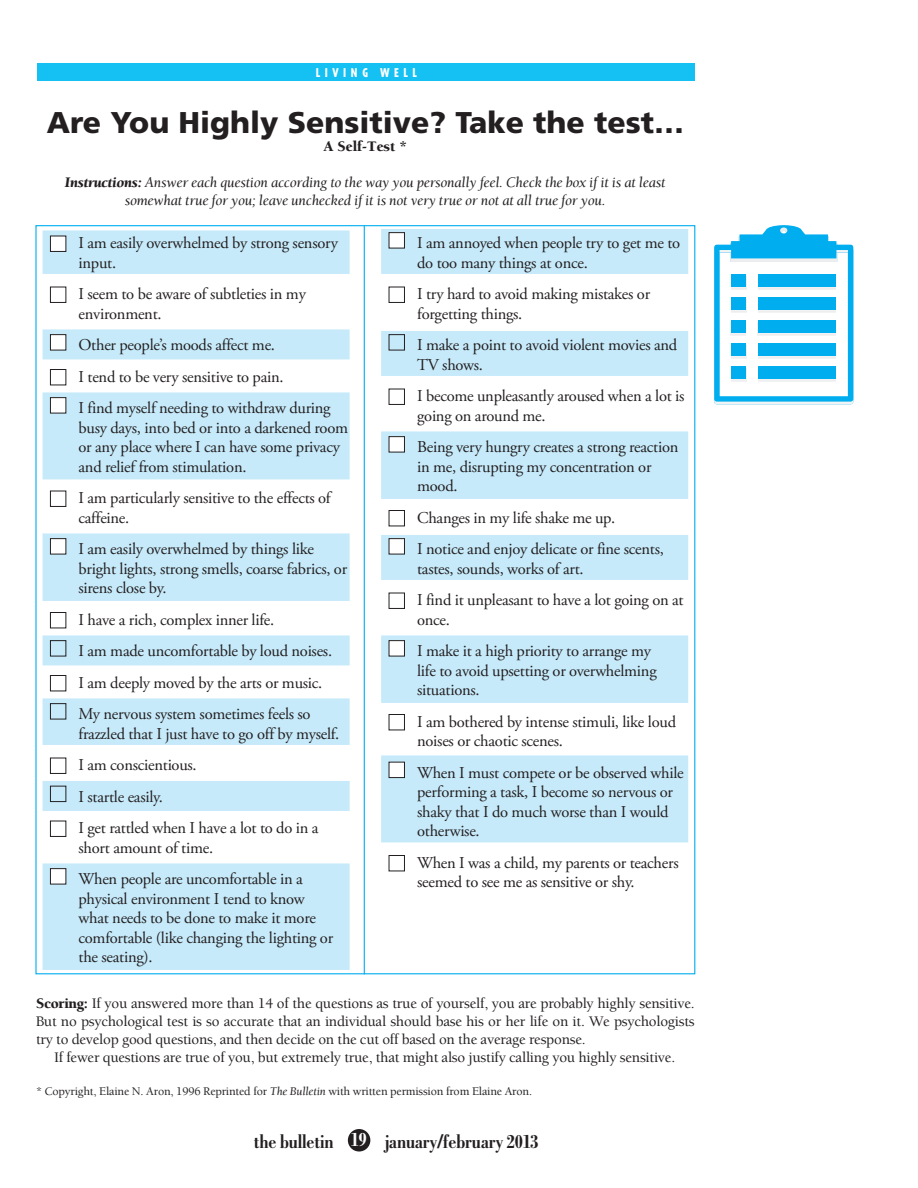
<style>
.page{position:relative;width:918px;height:1188px;background:#fff}
.page>*{position:absolute;margin:0;border:0;box-sizing:border-box;transform-origin:0 0}
.t1{font:900 30px "Frutiger LT Std";color:#231f20}
.t2{font:700 condensed 21px "Bodoni";letter-spacing:-.015em;color:#231f20}
.t3{font:16.5px/19.5px "Adobe Garamond Pro";letter-spacing:-.015em;color:#231f20}
.t4{font:500 15px/18px "Berkeley";letter-spacing:-.015em;color:#231f20;text-align:justify}
.t5{font:italic 15px/18px "Berkeley";letter-spacing:-.015em;color:#231f20;text-align:center}
.t6{font:900 15px "Berkeley";color:#231f20}
.t7{font:500 12px "Berkeley";letter-spacing:-.015em;color:#231f20}
.t8{font:800 condensed 12px "Tempo";letter-spacing:.4em;color:#fff}
.s1{font-weight:900}
.s2{font-weight:400;font-style:italic}
.s3{color:#fff}
</style>
<div class="page">
<div style="left:348px;top:1129px;width:22px;height:23px;background:#231f20;border-radius:50%"></div>
<div style="left:38px;top:63px;width:657px;height:18px;background:#15c0f2"></div>
<div style="left:43px;top:230px;width:307px;height:44px;background:#c6eafa"></div>
<div style="left:43px;top:329px;width:307px;height:30px;background:#c6eafa"></div>
<div style="left:43px;top:392px;width:307px;height:87px;background:#c6eafa"></div>
<div style="left:43px;top:533px;width:307px;height:68px;background:#c6eafa"></div>
<div style="left:43px;top:635px;width:307px;height:30px;background:#c6eafa"></div>
<div style="left:43px;top:698px;width:307px;height:47px;background:#c6eafa"></div>
<div style="left:43px;top:781px;width:307px;height:30px;background:#c6eafa"></div>
<div style="left:43px;top:863px;width:307px;height:107px;background:#c6eafa"></div>
<div style="left:50px;top:236px;width:16px;height:15px;background:#fff"></div>
<div style="left:50px;top:236px;width:16px;height:16px;border:1px solid #231f20"></div>
<div style="left:50px;top:287px;width:16px;height:16px;border:1px solid #231f20"></div>
<div style="left:50px;top:335px;width:16px;height:15px;background:#fff"></div>
<div style="left:50px;top:334px;width:16px;height:16px;border:1px solid #231f20"></div>
<div style="left:50px;top:369px;width:16px;height:16px;border:1px solid #231f20"></div>
<div style="left:50px;top:398px;width:16px;height:15px;background:#fff"></div>
<div style="left:50px;top:397px;width:16px;height:16px;border:1px solid #231f20"></div>
<div style="left:50px;top:491px;width:16px;height:16px;border:1px solid #231f20"></div>
<div style="left:50px;top:539px;width:16px;height:15px;background:#fff"></div>
<div style="left:50px;top:538px;width:16px;height:16px;border:1px solid #231f20"></div>
<div style="left:50px;top:612px;width:16px;height:16px;border:1px solid #231f20"></div>
<div style="left:50px;top:640px;width:16px;height:16px;border:1px solid #231f20"></div>
<div style="left:50px;top:675px;width:16px;height:16px;border:1px solid #231f20"></div>
<div style="left:50px;top:703px;width:16px;height:16px;border:1px solid #231f20"></div>
<div style="left:50px;top:758px;width:16px;height:16px;border:1px solid #231f20"></div>
<div style="left:50px;top:786px;width:16px;height:16px;border:1px solid #231f20"></div>
<div style="left:50px;top:821px;width:16px;height:16px;border:1px solid #231f20"></div>
<div style="left:50px;top:869px;width:16px;height:15px;background:#fff"></div>
<div style="left:50px;top:868px;width:16px;height:16px;border:1px solid #231f20"></div>
<div style="left:381px;top:229px;width:307px;height:45px;background:#c6eafa"></div>
<div style="left:381px;top:331px;width:307px;height:45px;background:#c6eafa"></div>
<div style="left:381px;top:431px;width:307px;height:68px;background:#c6eafa"></div>
<div style="left:381px;top:535px;width:307px;height:45px;background:#c6eafa"></div>
<div style="left:381px;top:635px;width:307px;height:68px;background:#c6eafa"></div>
<div style="left:381px;top:755px;width:307px;height:87px;background:#c6eafa"></div>
<div style="left:389px;top:233px;width:15px;height:15px;background:#fff"></div>
<div style="left:389px;top:232px;width:16px;height:16px;border:1px solid #231f20"></div>
<div style="left:389px;top:287px;width:16px;height:16px;border:1px solid #231f20"></div>
<div style="left:389px;top:334px;width:16px;height:16px;border:1px solid #231f20"></div>
<div style="left:389px;top:389px;width:16px;height:16px;border:1px solid #231f20"></div>
<div style="left:389px;top:437px;width:15px;height:15px;background:#fff"></div>
<div style="left:389px;top:436px;width:16px;height:16px;border:1px solid #231f20"></div>
<div style="left:389px;top:510px;width:16px;height:16px;border:1px solid #231f20"></div>
<div style="left:389px;top:539px;width:15px;height:15px;background:#fff"></div>
<div style="left:389px;top:538px;width:16px;height:16px;border:1px solid #231f20"></div>
<div style="left:389px;top:593px;width:16px;height:16px;border:1px solid #231f20"></div>
<div style="left:389px;top:641px;width:15px;height:15px;background:#fff"></div>
<div style="left:389px;top:640px;width:16px;height:16px;border:1px solid #231f20"></div>
<div style="left:389px;top:714px;width:16px;height:16px;border:1px solid #231f20"></div>
<div style="left:389px;top:762px;width:15px;height:16px;background:#fff"></div>
<div style="left:389px;top:762px;width:16px;height:16px;border:1px solid #231f20"></div>
<div style="left:389px;top:855px;width:16px;height:16px;border:1px solid #231f20"></div>
<hr style="left:364px;top:226px;width:1px;height:748px;background:#00aeef">
<hr style="left:717px;top:404px;width:134px;height:1px;background:#c0e8f7">
<svg style="left:714px;top:225px;width:139px;height:179px"></svg>
<p class="t8" style="left:316px;top:65px;width:103px">LIVING WELL</p>
<h1 class="t1" style="left:47px;top:104px;width:639px">Are You Highly Sensitive? Take the test…</h1>
<p class="t6" style="left:324px;top:138px;width:85px">A Self-Test *</p>
<p class="t5" style="left:65px;top:174px;width:602px"><span class="s1">Instructions:</span> Answer each question according to the way you personally feel. Check the box if it is at least somewhat true for you; leave unchecked if it is not very true or not at all true for you.</p>
<p class="t3" style="left:79px;top:234px;width:261px">I am easily overwhelmed by strong sensory input.</p>
<p class="t3" style="left:79px;top:285px;width:229px">I seem to be aware of subtleties in my environment.</p>
<p class="t3" style="left:79px;top:330px;width:254px;line-height:31.5px">Other people’s moods affect me.<br>I tend to be very sensitive to pain.<br>I find myself needing to withdraw during</p>
<p class="t3" style="left:79px;top:419px;width:271px">busy days, into bed or into a darkened room or any place where I can have some privacy and relief from stimulation.</p>
<p class="t3" style="left:79px;top:489px;width:254px">I am particularly sensitive to the effects of caffeine.</p>
<p class="t3" style="left:79px;top:540px;width:270px">I am easily overwhelmed by things like bright lights, strong smells, coarse fabrics, or sirens close by.</p>
<p class="t3" style="left:79px;top:605px;width:255px;line-height:31.5px">I have a rich, complex inner life.<br>I am made uncomfortable by loud noises.<br>I am deeply moved by the arts or music.<br>My nervous system sometimes feels so</p>
<p class="t3" style="left:79px;top:719px;width:262px;line-height:31.5px">frazzled that I just have to go off by myself.<br>I am conscientious.<br>I startle easily.<br>I get rattled when I have a lot to do in a</p>
<p class="t3" style="left:79px;top:833px;width:226px;line-height:31.5px">short amount of time.<br>When people are uncomfortable in a</p>
<p class="t3" style="left:79px;top:890px;width:256px">physical environment I tend to know what needs to be done to make it more comfortable (like changing the lighting or the seating).</p>
<p class="t3" style="left:417px;top:234px;width:265px">I am annoyed when people try to get me to do too many things at once.</p>
<p class="t3" style="left:417px;top:285px;width:235px">I try hard to avoid making mistakes or forgetting things.</p>
<p class="t3" style="left:417px;top:336px;width:262px">I make a point to avoid violent movies and<br>TV shows.</p>
<p class="t3" style="left:417px;top:387px;width:269px">I become unpleasantly aroused when a lot is going on around me.</p>
<p class="t3" style="left:417px;top:438px;width:263px">Being very hungry creates a strong reaction in me, disrupting my concentration or mood.</p>
<p class="t3" style="left:417px;top:503px;width:248px;line-height:31.5px">Changes in my life shake me up.<br>I notice and enjoy delicate or fine scents,</p>
<p class="t3" style="left:417px;top:554px;width:268px;line-height:31.5px">tastes, sounds, works of art.<br>I find it unpleasant to have a lot going on at</p>
<p class="t3" style="left:417px;top:605px;width:235px;line-height:31.5px">once.<br>I make it a high priority to arrange my</p>
<p class="t3" style="left:417px;top:662px;width:241px">life to avoid upsetting or overwhelming situations.</p>
<p class="t3" style="left:417px;top:713px;width:260px">I am bothered by intense stimuli, like loud noises or chaotic scenes.</p>
<p class="t3" style="left:417px;top:764px;width:268px">When I must compete or be observed while performing a task, I become so nervous or shaky that I do much worse than I would otherwise.</p>
<p class="t3" style="left:417px;top:854px;width:263px">When I was a child, my parents or teachers seemed to see me as sensitive or shy.</p>
<p class="t4" style="left:36px;top:995px;width:660px"><span class="s1">Scoring:</span> If you answered more than 14 of the questions as true of yourself, you are probably highly sensitive.<br>But no psychological test is so accurate that an individual should base his or her life on it. We psychologists try to develop good questions, and then decide on the cut off based on the average response.</p>
<p class="t4" style="left:54px;top:1049px;width:623px">If fewer questions are true of you, but extremely true, that might also justify calling you highly sensitive.</p>
<p class="t7" style="left:36px;top:1085px;width:498px">* Copyright, Elaine N. Aron, 1996 Reprinted for <span class="s2">The Bulletin</span> with written permission from Elaine Aron.</p>
<p class="t2" style="left:254px;top:1130px;width:286px">the bulletin <span class="s3">19</span> january/february 2013</p>
</div>
